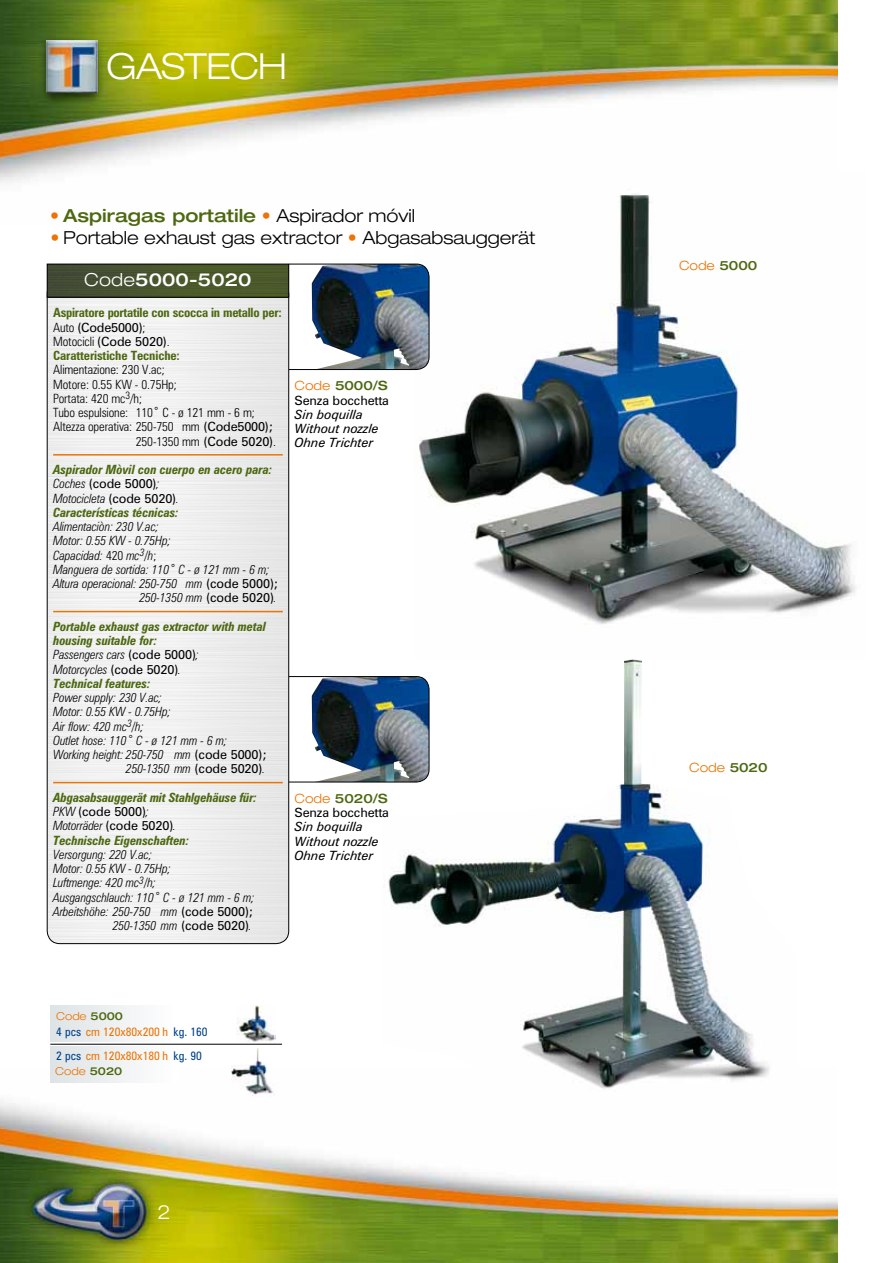
<style>
.page{position:relative;width:893px;height:1263px;background:#fff}
.page>*{position:absolute;margin:0;border:0;box-sizing:border-box;transform-origin:0 0}
.t1{font:300 expanded 36px "Ford";letter-spacing:-.025em;color:#fff}
.t2{font:300 expanded 19.5px "Ford";color:#fff}
.t3{font:300 expanded 18px "Ford";color:#000}
.t4{font:500 expanded 18px "Ford";color:#4d6811}
.t5{font:500 expanded 18px "Ford";letter-spacing:.01em;color:#fff}
.t6{font:italic 300 condensed 12.75px "Zurich BT";letter-spacing:-.01em;color:#000}
.t7{font:italic 700 condensed 12.75px/14.2px "Zurich BT";letter-spacing:-.01em;color:#4d6811}
.t8{font:300 condensed 12.75px "Zurich BT";letter-spacing:-.01em;color:#000}
.t9{font:700 condensed 12.75px/14.2px "Zurich BT";letter-spacing:-.02em;color:#4d6811}
.t10{font:italic 12.75px/14.2px "Zurich BT";letter-spacing:-.015em;color:#000}
.t11{font:12.75px "Zurich BT";letter-spacing:-.015em;color:#000}
.t12{font:500 expanded 12.75px "Ford";color:#4d6811}
.t13{font:300 expanded 12.75px "Ford";color:#ec7405}
.t14{font:condensed 12px/24.9px "Zurich BT";color:#ec7405}
.t15{font:300 expanded 10.95px "Ford";color:#ec7405}
.s1{font-weight:300;color:#ec7405}
.s2{font-weight:300;color:#000}
.s3{color:#ec7405}
.s4{font-weight:300}
.s5{font-weight:400;font-stretch:normal;color:#000}
.s6{font-weight:400;font-stretch:normal}
.s7{font-weight:400;font-style:normal;font-stretch:normal;color:#000}
.s8{font-style:normal}
.s9{font-weight:400;font-style:normal;font-stretch:normal}
.s10{font-weight:500;color:#4d6811}
.s11{color:#004187}
</style>
<div class="page">
<img style="left:0;top:0;width:838px;height:183px">
<img style="left:47px;top:40px;width:50px;height:52px">
<img style="left:0;top:1100px;width:838px;height:163px">
<img style="left:414px;top:170px;width:442px;height:454px">
<img style="left:312px;top:264px;width:117px;height:105px">
<div style="left:237px;top:264px;width:192px;height:106px;border:1px solid #000;border-radius:13px"></div>
<img style="left:312px;top:678px;width:70px;height:102px">
<img style="left:382px;top:659px;width:416px;height:458px">
<img style="left:47px;top:298px;width:242px;height:646px">
<img style="left:49px;top:266px;width:238px;height:30px">
<div style="left:47px;top:264px;width:242px;height:34px;border:1px solid #000"></div>
<hr style="left:53px;top:454px;width:230px;height:2px;background:#ec7405">
<hr style="left:53px;top:611px;width:230px;height:1px;background:#ec7405">
<hr style="left:53px;top:782px;width:230px;height:1px;background:#ec7405">
<div style="left:50px;top:1005px;width:128px;height:37px;background:linear-gradient(to right,#dee3e6,#fff)"></div>
<div style="left:50px;top:1046px;width:128px;height:37px;background:linear-gradient(to right,#dee3e6,#fff)"></div>
<hr style="left:50px;top:1044px;width:232px;height:1px;background:#000">
<img style="left:231px;top:1048px;width:44px;height:48px">
<img style="left:236px;top:1006px;width:39px;height:36px">
<h1 class="t1" style="left:106px;top:45px;width:182px">GASTECH</h1>
<h3 class="t4" style="left:50px;top:205px;width:366px"><span class="s1">•</span> Aspiragas portatile <span class="s1">•</span> <span class="s2">Aspirador móvil</span></h3>
<h3 class="t3" style="left:50px;top:227px;width:487px"><span class="s3">•</span> Portable exhaust gas extractor <span class="s3">•</span> Abgasabsauggerät</h3>
<h3 class="t5" style="left:84px;top:269px;width:169px"><span class="s4">Code</span>5000-5020</h3>
<p class="t9" style="left:53px;top:305px;width:230px">Aspiratore portatile con scocca in metallo per:<br><span class="s2">Auto</span> <span class="s5">(Code5000)</span><span class="s2">;<br>Motocicli</span> <span class="s5">(Code 5020)</span><span class="s2">.<br></span>Caratteristiche Tecniche:</p>
<p class="t8" style="left:53px;top:362px;width:113px">Alimentazione: 230 V.ac;</p>
<p class="t8" style="left:53px;top:376px;width:125px">Motore: 0.55 KW - 0.75Hp;</p>
<p class="t8" style="left:53px;top:391px;width:90px">Portata: 420 mc<sup>3</sup>/h;</p>
<p class="t8" style="left:53px;top:405px;width:203px">Tubo espulsione: 110˚ C - ø 121 mm - 6 m;</p>
<p class="t8" style="left:53px;top:419px;width:222px">Altezza operativa: 250-750 mm <span class="s6">(Code5000);</span></p>
<p class="t8" style="left:136px;top:433px;width:142px">250-1350 mm <span class="s6">(Code 5020)</span>.</p>
<p class="t7" style="left:53px;top:462px;width:220px">Aspirador Mòvil con cuerpo en acero para:<br><span class="s2">Coches</span> <span class="s7">(code 5000)</span><span class="s2">;<br>Motocicleta</span> <span class="s7">(code 5020)</span><span class="s2">.<br></span>Características técnicas:</p>
<p class="t6" style="left:53px;top:519px;width:107px">Alimentaciòn: 230 V.ac;</p>
<p class="t6" style="left:53px;top:533px;width:119px">Motor: 0.55 KW - 0.75Hp;</p>
<p class="t6" style="left:53px;top:547px;width:105px">Capacidad: <span class="s8">420</span> mc<sup>3</sup>/h<span class="s8">;</span></p>
<p class="t6" style="left:53px;top:562px;width:218px">Manguera de sortida: 110˚ C - ø 121 mm - 6 m;</p>
<p class="t6" style="left:53px;top:576px;width:227px">Altura operacional: 250-750 mm <span class="s9">(code 5000);</span></p>
<p class="t6" style="left:139px;top:590px;width:139px">250-1350 mm <span class="s9">(code 5020)</span>.</p>
<p class="t7" style="left:53px;top:619px;width:214px">Portable exhaust gas extractor with metal housing suitable for:<br><span class="s2">Passengers cars</span> <span class="s7">(code 5000)</span><span class="s2">;<br>Motorcycles</span> <span class="s7">(code 5020)</span><span class="s2">.<br></span>Technical features:</p>
<p class="t6" style="left:53px;top:690px;width:110px">Power supply: 230 V.ac;</p>
<p class="t6" style="left:53px;top:704px;width:119px">Motor: 0.55 KW - 0.75Hp;</p>
<p class="t6" style="left:53px;top:718px;width:92px">Air flow: 420 mc<sup>3</sup>/h;</p>
<p class="t6" style="left:53px;top:733px;width:176px">Outlet hose: 110˚ C - ø 121 mm - 6 m;</p>
<p class="t6" style="left:53px;top:747px;width:215px">Working height: 250-750 mm <span class="s9">(code 5000);</span></p>
<p class="t6" style="left:126px;top:761px;width:141px">250-1350 mm <span class="s9">(code 5020)</span>.</p>
<p class="t7" style="left:53px;top:790px;width:205px">Abgasabsauggerät mit Stahlgehäuse für:</p>
<p class="t6" style="left:53px;top:804px;width:9px">pkw</p>
<p class="t12" style="left:295px;top:378px;width:95px"><span class="s1">Code</span> 5000/S</p>
<p class="t11" style="left:295px;top:392px;width:96px">Senza bocchetta</p>
<p class="t10" style="left:295px;top:407px;width:86px">Sin boquilla<br>Without nozzle<br>Ohne Trichter</p>
<p class="t12" style="left:295px;top:790px;width:95px"><span class="s1">Code</span> 5020/S</p>
<p class="t11" style="left:295px;top:805px;width:96px">Senza bocchetta</p>
<p class="t10" style="left:295px;top:819px;width:86px">Sin boquilla<br>Without nozzle<br>Ohne Trichter</p>
<p class="t7" style="left:53px;top:804px;width:137px;text-indent:25px"><span class="s7">(code 5000)</span><span class="s2">;<br>Motorräder</span> <span class="s7">(code 5020)</span><span class="s2">.<br></span>Technische Eigenschaften:</p>
<p class="t6" style="left:53px;top:847px;width:100px">Versorgung: 220 V.ac;</p>
<p class="t6" style="left:53px;top:861px;width:119px">Motor: 0.55 KW - 0.75Hp;</p>
<p class="t6" style="left:53px;top:875px;width:104px">Luftmenge: 420 mc<sup>3</sup>/h;</p>
<p class="t6" style="left:53px;top:889px;width:203px">Ausgangschlauch: 110˚ C - ø 121 mm - 6 m;</p>
<p class="t6" style="left:53px;top:904px;width:202px">Arbeitshöhe: 250-750 mm <span class="s9">(code 5000);</span></p>
<p class="t6" style="left:113px;top:918px;width:141px">250-1350 mm <span class="s9">(code 5020)</span>.</p>
<p class="t15" style="left:56px;top:1010px;width:68px">Code <span class="s10">5000</span></p>
<p class="t14" style="left:56px;top:1019px;width:153px"><span class="s11">4 pcs</span> cm 120x80x200 h <span class="s11">kg. 160<br>2 pcs</span> cm 120x80x180 h <span class="s11">kg. 90</span></p>
<p class="t15" style="left:55px;top:1065px;width:68px">Code <span class="s10">5020</span></p>
<h2 class="t2" style="left:157px;top:1200px;width:15px">2</h2>
<p class="t13" style="left:679px;top:258px;width:80px">Code <span class="s10">5000</span></p>
<p class="t13" style="left:689px;top:759px;width:80px">Code <span class="s10">5020</span></p>
</div>
